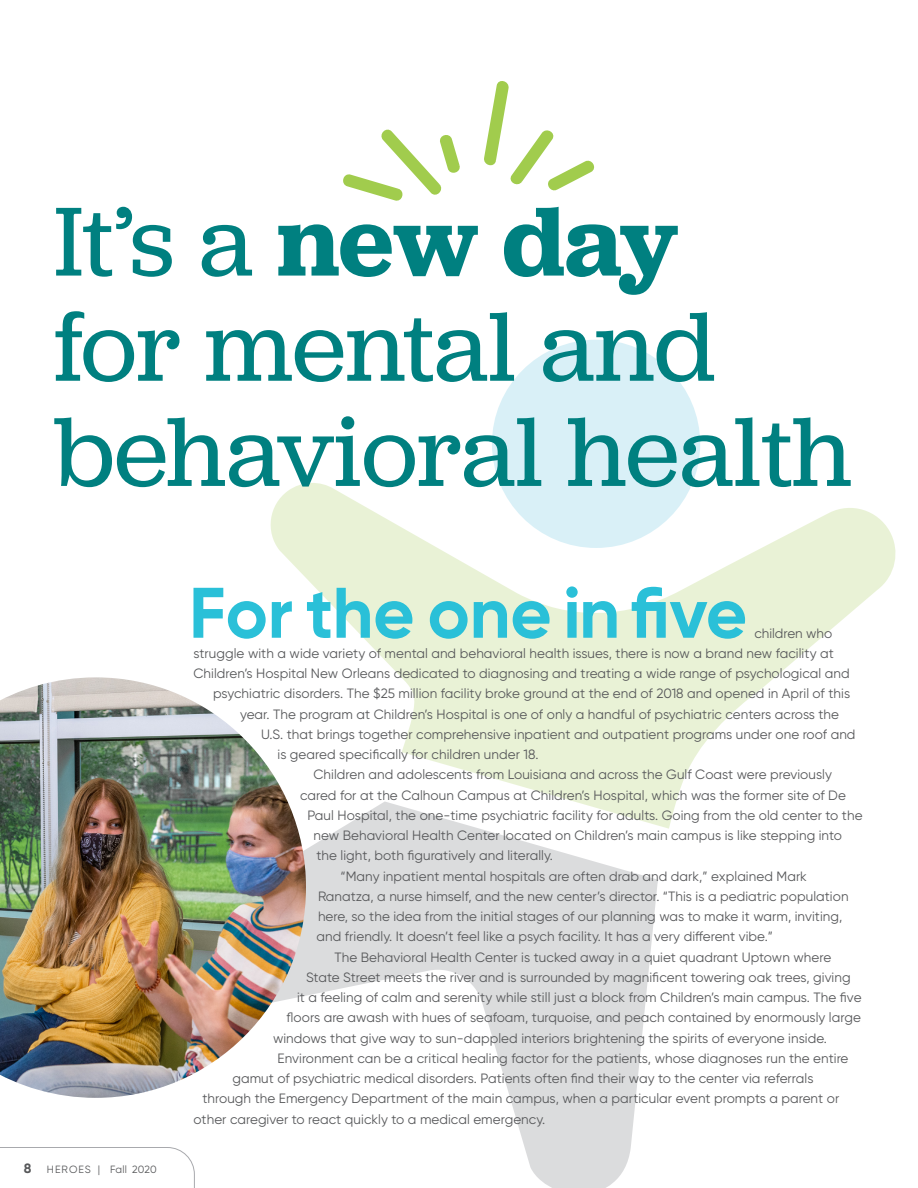
<style>
.page{position:relative;width:918px;height:1188px;background:#fff}
.page>*{position:absolute;margin:0;border:0;box-sizing:border-box;transform-origin:0 0}
.t1{font:102px "Jubilat";letter-spacing:-.005em;color:#008080}
.t2{font:600 102px "Jubilat";letter-spacing:-.005em;color:#008080}
.t3{font:700 71.4px "Gilroy";letter-spacing:-.005em;color:#2ac0d8}
.t4{font:13.5px/20.2px "Gilroy";letter-spacing:.005em;color:#57585a}
.t5{font:10.5px "Gilroy";letter-spacing:.025em;color:#57585a}
.s1{font-weight:400}
.s2{font-weight:700;font-size:13.5px}
</style>
<div class="page">
<svg style="left:0;top:1147px;width:165px;height:1px"></svg>
<svg style="left:343px;top:129px;width:117px;height:72px"></svg>
<svg style="left:484px;top:81px;width:111px;height:110px"></svg>
<hr style="left:917px;top:0;width:1px;height:648px;background:#99ca3b">
<img style="left:917px;top:0;width:1px;height:567px">
<div style="left:492px;top:340px;width:208px;height:208px;background:#d9f0f7;border-radius:50%"></div>
<svg style="left:165px;top:829px;width:493px;height:359px;fill:#dbdcdd"></svg>
<svg style="left:270px;top:480px;width:626px;height:349px"></svg>
<img style="left:0;top:677px;width:306px;height:421px">
<p class="t2" style="left:54px;top:176px;width:626px"><span class="s1">It’s a</span> new day</p>
<p class="t1" style="left:54px;top:283px;width:663px">for mental and</p>
<p class="t1" style="left:54px;top:388px;width:799px">behavioral health</p>
<p class="t5" style="left:24px;top:1163px;width:134px"><span class="s2">8</span> HEROES | Fall 2020</p>
<p class="t3" style="left:189px;top:568px;width:560px">For the one in five</p>
<p class="t4" style="left:754px;top:623px;width:80px">children who</p>
<p class="t4" style="left:194px;top:643px;width:642px">struggle with a wide variety of mental and behavioral health issues, there is now a brand new facility at</p>
<p class="t4" style="left:194px;top:663px;width:658px">Children’s Hospital New Orleans dedicated to diagnosing and treating a wide range of psychological and</p>
<p class="t4" style="left:213px;top:684px;width:639px">psychiatric disorders. The $25 million facility broke ground at the end of 2018 and opened in April of this</p>
<p class="t4" style="left:240px;top:704px;width:601px">year. The program at Children’s Hospital is one of only a handful of psychiatric centers across the</p>
<p class="t4" style="left:261px;top:724px;width:596px">U.S. that brings together comprehensive inpatient and outpatient programs under one roof and</p>
<p class="t4" style="left:278px;top:744px;width:263px">is geared specifically for children under 18.</p>
<p class="t4" style="left:314px;top:765px;width:520px">Children and adolescents from Louisiana and across the Gulf Coast were previously</p>
<p class="t4" style="left:300px;top:785px;width:547px">cared for at the Calhoun Campus at Children’s Hospital, which was the former site of De</p>
<p class="t4" style="left:308px;top:805px;width:557px">Paul Hospital, the one-time psychiatric facility for adults. Going from the old center to the</p>
<p class="t4" style="left:314px;top:825px;width:530px">new Behavioral Health Center located on Children’s main campus is like stepping into</p>
<p class="t4" style="left:316px;top:846px;width:238px">the light, both figuratively and literally.</p>
<p class="t4" style="left:316px;top:866px;width:534px;text-indent:24px">“Many inpatient mental hospitals are often drab and dark,” explained Mark Ranatza, a nurse himself, and the new center’s director. “This is a pediatric population here, so the idea from the initial stages of our planning was to make it warm, inviting, and friendly. It doesn’t feel like a psych facility. It has a very different vibe.”</p>
<p class="t4" style="left:334px;top:947px;width:498px">The Behavioral Health Center is tucked away in a quiet quadrant Uptown where</p>
<p class="t4" style="left:306px;top:967px;width:546px">State Street meets the river and is surrounded by magnificent towering oak trees, giving</p>
<p class="t4" style="left:297px;top:987px;width:566px">it a feeling of calm and serenity while still just a block from Children’s main campus. The five</p>
<p class="t4" style="left:286px;top:1008px;width:576px">floors are awash with hues of seafoam, turquoise, and peach contained by enormously large</p>
<p class="t4" style="left:273px;top:1028px;width:555px">windows that give way to sun-dappled interiors brightening the spirits of everyone inside.</p>
<p class="t4" style="left:278px;top:1048px;width:573px">Environment can be a critical healing factor for the patients, whose diagnoses run the entire</p>
<p class="t4" style="left:232px;top:1068px;width:582px">gamut of psychiatric medical disorders. Patients often find their way to the center via referrals</p>
<p class="t4" style="left:202px;top:1089px;width:638px">through the Emergency Department of the main campus, when a particular event prompts a parent or</p>
<p class="t4" style="left:194px;top:1109px;width:353px">other caregiver to react quickly to a medical emergency.</p>
</div>
